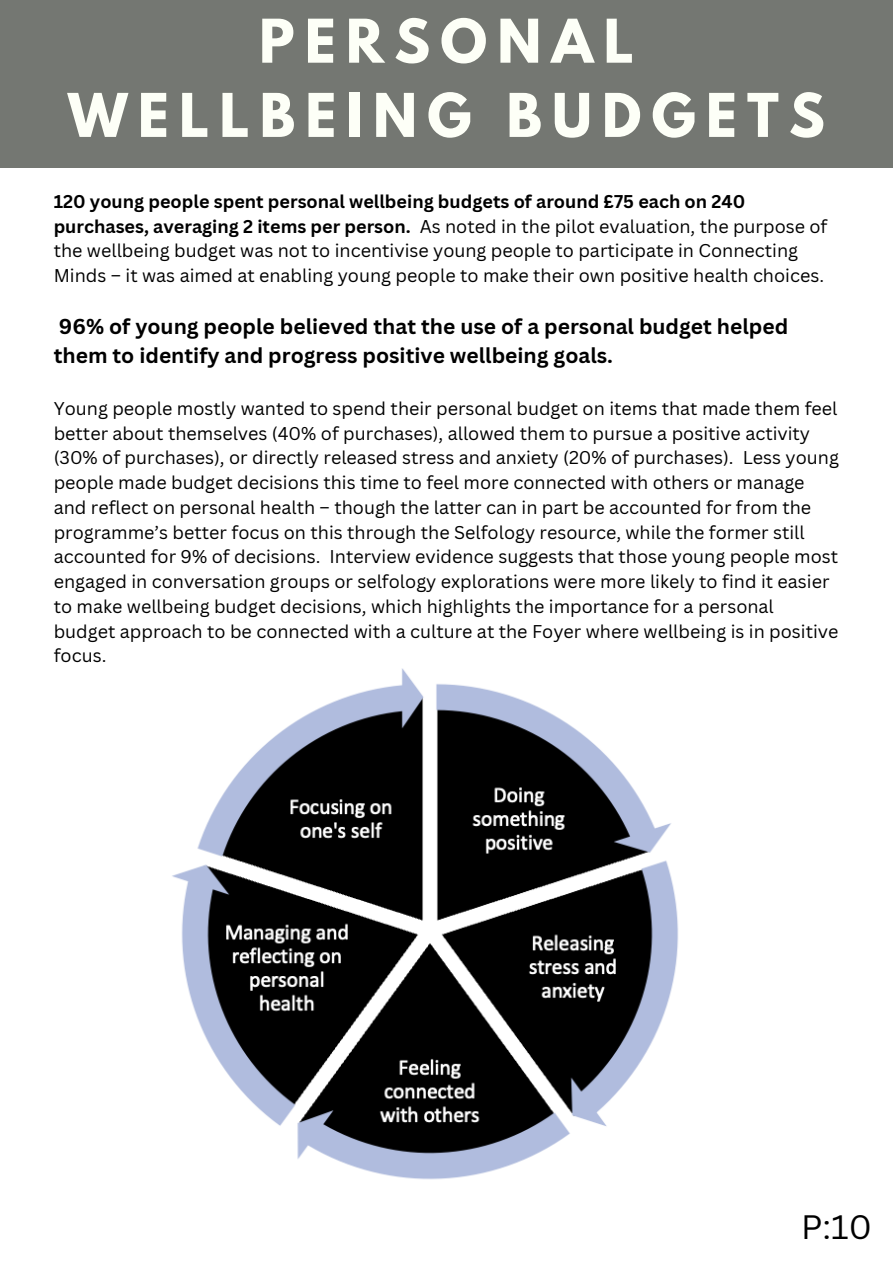
<style>
.page{position:relative;width:893px;height:1264px;background:#fff}
.page>*{position:absolute;margin:0;border:0;box-sizing:border-box;transform-origin:0 0}
.t1{font:700 53.4px/74.2px "League Spartan";letter-spacing:.19em;color:#fdfff7;text-align:center}
.t2{font:33px "Canva Sans";color:#000}
.t3{font:700 21px/29.2px "Canva Sans";color:#000}
.t4{font:18px/24.8px "Canva Sans";color:#000}
.s1{font-weight:700}
</style>
<div class="page">
<div style="left:0;top:0;width:892px;height:168px;background:#747772"></div>
<img style="left:172px;top:668px;width:507px;height:512px">
<h1 class="t1" style="left:68px;top:11px;width:758px">PERSONAL<br>WELLBEING BUDGETS</h1>
<p class="t4" style="left:54px;top:188px;width:775px"><span class="s1">120 young people spent personal wellbeing budgets of around £75 each on 240 purchases, averaging 2 items per person.</span> As noted in the pilot evaluation, the purpose of the wellbeing budget was not to incentivise young people to participate in Connecting Minds – it was aimed at enabling young people to make their own positive health choices.</p>
<p class="t3" style="left:54px;top:311px;width:736px">96% of young people believed that the use of a personal budget helped them to identify and progress positive wellbeing goals.</p>
<p class="t4" style="left:54px;top:395px;width:786px">Young people mostly wanted to spend their personal budget on items that made them feel better about themselves (40% of purchases), allowed them to pursue a positive activity (30% of purchases), or directly released stress and anxiety (20% of purchases). Less young people made budget decisions this time to feel more connected with others or manage and reflect on personal health – though the latter can in part be accounted for from the programme’s better focus on this through the Selfology resource, while the former still accounted for 9% of decisions. Interview evidence suggests that those young people most engaged in conversation groups or selfology explorations were more likely to find it easier to make wellbeing budget decisions, which highlights the importance for a personal budget approach to be connected with a culture at the Foyer where wellbeing is in positive focus.</p>
<h2 class="t2" style="left:801px;top:1203px;width:72px">P:10</h2>
</div>
